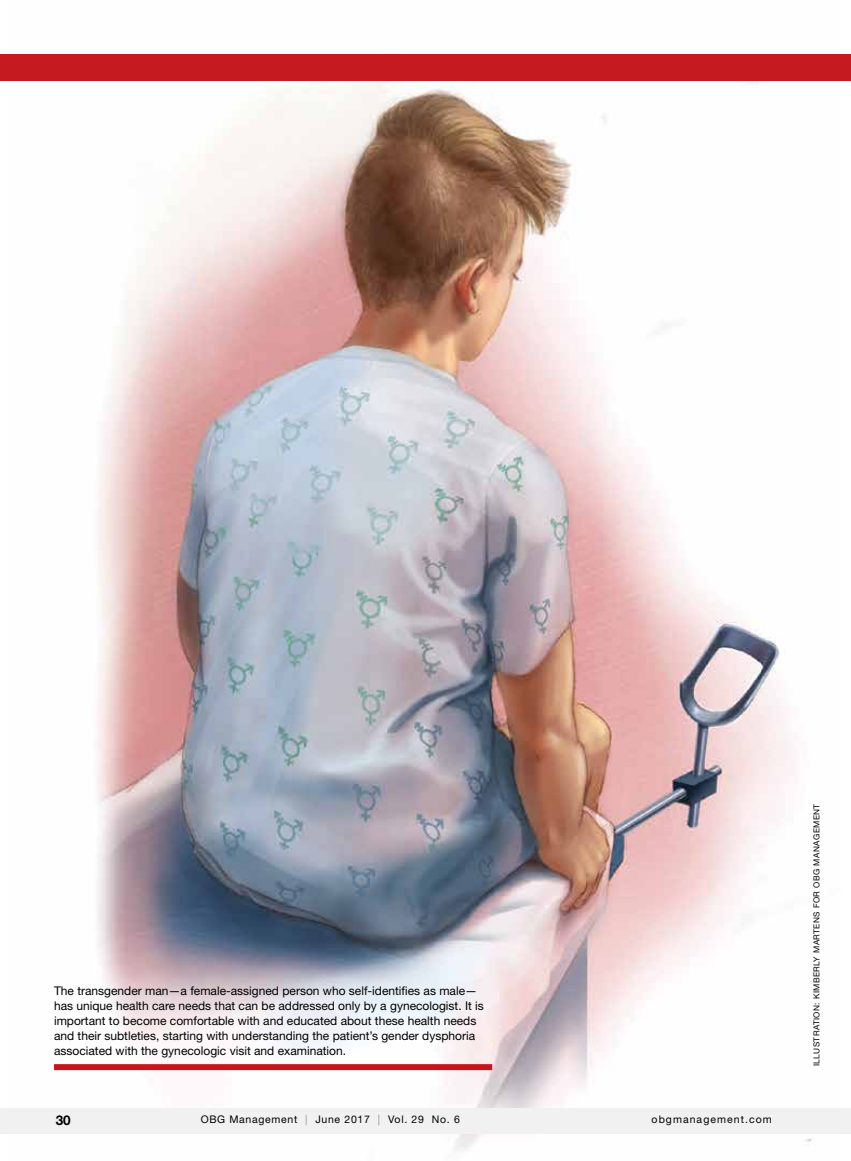
<style>
.page{position:relative;width:851px;height:1161px;background:#fff}
.page>*{position:absolute;margin:0;border:0;box-sizing:border-box;transform-origin:0 0}
.t1{font:700 13.5px "Helvetica Neue LT Std";color:#000}
.t2{font:12px/15px "Helvetica Neue LT Std";color:#000}
.t3{font:10.5px "Helvetica Neue LT Std";letter-spacing:.065em;color:#000}
.t4{font:10.5px "Helvetica Neue LT Std";letter-spacing:.1em;color:#000}
.t5{font:8.25px "Helvetica Neue LT Std";letter-spacing:.05em;color:#000}
.s1{color:#939598}
</style>
<div class="page">
<img style="left:54px;top:81px;width:758px;height:1071px">
<div style="left:0;top:1108px;width:850px;height:26px;background:#f1f1f2"></div>
<div style="left:0;top:54px;width:850px;height:27px;background:#c51a20"></div>
<div style="left:54px;top:1064px;width:438px;height:6px;background:#c4161c"></div>
<p class="t2" style="left:54px;top:983px;width:431px">The transgender man—a female-assigned person who self-identifies as male— has unique health care needs that can be addressed only by a gynecologist. It is important to become comfortable with and educated about these health needs and their subtleties, starting with understanding the patient’s gender dysphoria associated with the gynecologic visit and examination.</p>
<p class="t1" style="left:56px;top:1112px;width:17px">30</p>
<p class="t3" style="left:201px;top:1114px;width:261px">OBG Management <span class="s1">|</span> June 2017 <span class="s1">|</span> Vol. 29 No. 6</p>
<p class="t4" style="left:651px;top:1114px;width:122px">obgmanagement.com</p>
<p class="t5" style="left:811px;top:1066px;width:264px;rotate:-90deg">ILLUSTRATION: KIMBERLY MARTENS FOR OBG MANAGEMENT</p>
</div>
